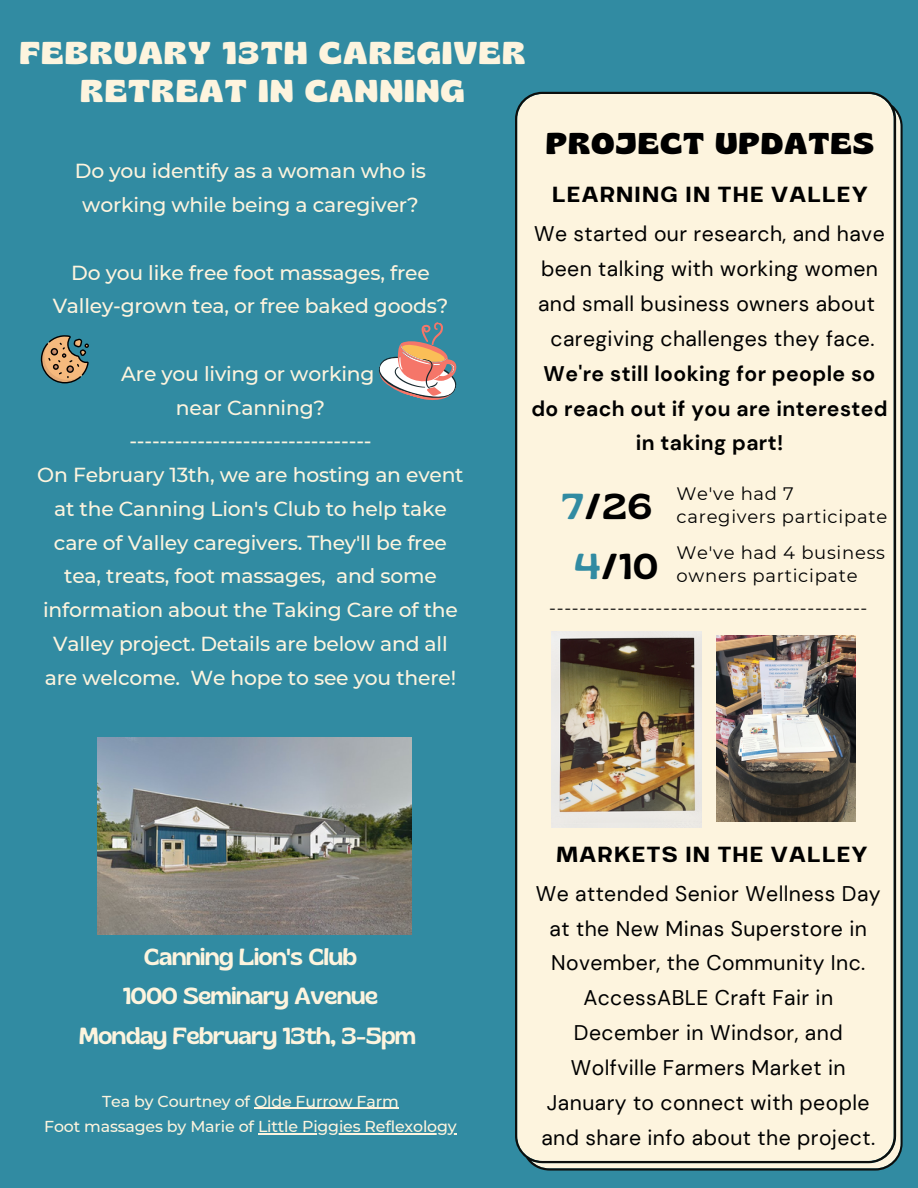
<style>
.page{position:relative;width:918px;height:1188px;background:#318ba2}
.page>*{position:absolute;margin:0;border:0;box-sizing:border-box;transform-origin:0 0}
.t1{font:36px/59.6px "Gliker";color:#000;text-align:center}
.t2{font:700 31.5px/38.2px "Gliker";letter-spacing:.05em;color:#fdf4de;text-align:center}
.t3{font:700 30px "Gliker";letter-spacing:.05em;color:#000}
.t4{font:26.1px "Breul Grotesk A";letter-spacing:.05em;color:#000}
.t5{font:23.25px/39.3px "Gliker";letter-spacing:-.01em;color:#fdf4de;text-align:center}
.t6{font:21.15px/34.8px "DM Sans";letter-spacing:.02em;color:#000;text-align:center}
.t7{font:700 21.15px/34.8px "DM Sans";letter-spacing:.02em;color:#000;text-align:center}
.t8{font:500 20.25px/33.8px "Montserrat";letter-spacing:-.01em;color:#fdf4de;text-align:center}
.t9{font:18px/22.5px "Montserrat";letter-spacing:.04em;color:#000}
.t10{font:500 15.75px/25.8px "Montserrat";letter-spacing:-.01em;color:#fdf4de;text-align:center}
.s1{color:#318ba2}
</style>
<div class="page">
<div style="left:515px;top:92px;width:388px;height:1079px;background:#fdf4de"></div>
<svg style="left:379px;top:322px;width:78px;height:78px"></svg>
<svg style="left:41px;top:335px;width:48px;height:48px"></svg>
<img style="left:98px;top:737px;width:314px;height:197px">
<img style="left:551px;top:631px;width:151px;height:197px">
<img style="left:716px;top:635px;width:140px;height:186px">
<hr style="left:254px;top:1108px;width:145px;height:1px;background:#fdf4de">
<hr style="left:258px;top:1134px;width:199px;height:1px;background:#fdf4de">
<h2 class="t2" style="left:20px;top:32px;width:507px">FEBRUARY 13TH CAREGIVER<br>RETREAT IN CANNING</h2>
<h3 class="t3" style="left:546px;top:123px;width:329px">PROJECT UPDATES</h3>
<p class="t8" style="left:75px;top:154px;width:353px">Do you identify as a woman who is working while being a caregiver?</p>
<p class="t8" style="left:53px;top:255px;width:397px">Do you like free foot massages, free<br>Valley-grown tea, or free baked goods?</p>
<p class="t8" style="left:37px;top:357px;width:428px">Are you living or working<br>near Canning?<br>--------------------------------<br>On February 13th, we are hosting an event at the Canning Lion's Club to help take care of Valley caregivers. They'll be free tea, treats, foot massages, and some information about the Taking Care of the Valley project. Details are below and all are welcome. We hope to see you there!</p>
<p class="t5" style="left:79px;top:937px;width:338px">Canning Lion's Club<br>1000 Seminary Avenue<br>Monday February 13th, 3-5pm</p>
<p class="t10" style="left:44px;top:1088px;width:414px">Tea by Courtney of Olde Furrow Farm<br>Foot massages by Marie of Little Piggies Reflexology</p>
<p class="t4" style="left:552px;top:173px;width:317px">LEARNING IN THE VALLEY</p>
<p class="t6" style="left:534px;top:217px;width:352px">We started our research, and have been talking with working women and small business owners about caregiving challenges they face.</p>
<p class="t7" style="left:531px;top:356px;width:358px">We're still looking for people so do reach out if you are interested in taking part!</p>
<p class="t9" style="left:677px;top:482px;width:212px">We've had 7 caregivers participate</p>
<p class="t9" style="left:677px;top:542px;width:210px">We've had 4 business owners participate</p>
<p class="t9" style="left:549px;top:596px;width:320px">------------------------------------------</p>
<h1 class="t1" style="left:562px;top:476px;width:97px"><span class="s1">7</span>/26<br><span class="s1">4</span>/10</h1>
<p class="t4" style="left:556px;top:832px;width:313px">MARKETS IN THE VALLEY</p>
<p class="t6" style="left:536px;top:876px;width:346px">We attended Senior Wellness Day at the New Minas Superstore in<br>November, the Community Inc.<br>AccessABLE Craft Fair in<br>December in Windsor, and<br>Wolfville Farmers Market in<br>January to connect with people and share info about the project.</p>
</div>
